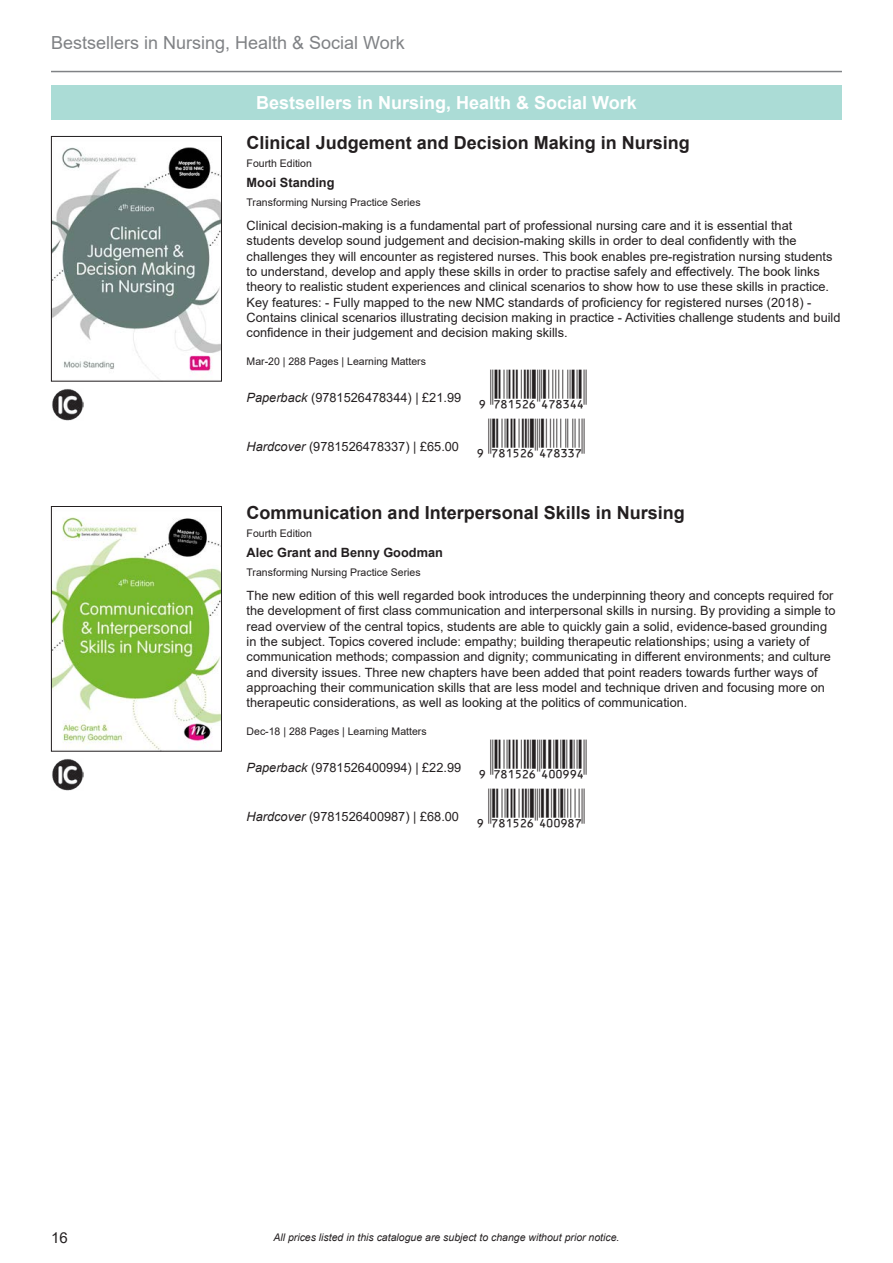
<style>
.page{position:relative;width:893px;height:1263px;background:#fff}
.page>*{position:absolute;margin:0;border:0;box-sizing:border-box;transform-origin:0 0}
.t1{font:39px "Ean Bwr P36 Tt";color:#231f20}
.t2{font:700 18px "Arial";color:#231f20}
.t3{font:18px "Arial";color:#808285}
.t4{font:700 18px "Arial";color:#fff}
.t5{font:15px "Arial";color:#231f20}
.t6{font:12.75px/15.3px "Arial";color:#231f20}
.t7{font:700 12.75px "Arial";color:#231f20}
.t8{font:10.5px "Arial";color:#231f20}
.t9{font:italic 10.5px "Arial";color:#231f20}
.s1{font-style:italic}
</style>
<div class="page">
<hr style="left:51px;top:71px;width:791px;height:1px;background:#808285">
<div style="left:51px;top:85px;width:791px;height:34px;background:#abdcd6"></div>
<img style="left:53px;top:147px;width:167px;height:232px">
<div style="left:51px;top:136px;width:171px;height:245px;border:1px solid #231f20"></div>
<img style="left:52px;top:389px;width:32px;height:32px">
<img style="left:53px;top:517px;width:167px;height:232px">
<div style="left:51px;top:506px;width:171px;height:245px;border:1px solid #231f20"></div>
<img style="left:52px;top:759px;width:32px;height:32px">
<h2 class="t3" style="left:51px;top:30px;width:355px">Bestsellers in Nursing, Health &amp; Social Work</h2>
<h2 class="t4" style="left:256px;top:90px;width:382px">Bestsellers in Nursing, Health &amp; Social Work</h2>
<h2 class="t2" style="left:247px;top:130px;width:445px">Clinical Judgement and Decision Making in Nursing</h2>
<p class="t8" style="left:247px;top:156px;width:67px">Fourth Edition</p>
<p class="t7" style="left:247px;top:173px;width:89px">Mooi Standing</p>
<p class="t8" style="left:247px;top:195px;width:176px">Transforming Nursing Practice Series</p>
<p class="t6" style="left:247px;top:218px;width:595px">Clinical decision-making is a fundamental part of professional nursing care and it is essential that students develop sound judgement and decision-making skills in order to deal confidently with the challenges they will encounter as registered nurses. This book enables pre-registration nursing students to understand, develop and apply these skills in order to practise safely and effectively. The book links theory to realistic student experiences and clinical scenarios to show how to use these skills in practice.<br>Key features: - Fully mapped to the new NMC standards of proficiency for registered nurses (2018) - Contains clinical scenarios illustrating decision making in practice - Activities challenge students and build confidence in their judgement and decision making skills.</p>
<p class="t8" style="left:247px;top:354px;width:181px">Mar-20 | 288 Pages | Learning Matters</p>
<p class="t6" style="left:247px;top:390px;width:216px"><span class="s1">Paperback</span> (9781526478344) | £21.99</p>
<h1 class="t1" style="left:468px;top:369px;width:120px">,!7IB5C6-EHIDEE!</h1>
<p class="t6" style="left:247px;top:439px;width:214px"><span class="s1">Hardcover</span> (9781526478337) | £65.00</p>
<h1 class="t1" style="left:466px;top:418px;width:120px">,!7IB5C6-EHIDDH!</h1>
<h2 class="t2" style="left:247px;top:500px;width:440px">Communication and Interpersonal Skills in Nursing</h2>
<p class="t8" style="left:247px;top:526px;width:67px">Fourth Edition</p>
<p class="t7" style="left:247px;top:543px;width:198px">Alec Grant and Benny Goodman</p>
<p class="t8" style="left:247px;top:565px;width:176px">Transforming Nursing Practice Series</p>
<p class="t6" style="left:247px;top:588px;width:590px">The new edition of this well regarded book introduces the underpinning theory and concepts required for the development of first class communication and interpersonal skills in nursing. By providing a simple to read overview of the central topics, students are able to quickly gain a solid, evidence-based grounding in the subject. Topics covered include: empathy; building therapeutic relationships; using a variety of communication methods; compassion and dignity; communicating in different environments; and culture and diversity issues. Three new chapters have been added that point readers towards further ways of approaching their communication skills that are less model and technique driven and focusing more on therapeutic considerations, as well as looking at the politics of communication.</p>
<p class="t8" style="left:247px;top:724px;width:181px">Dec-18 | 288 Pages | Learning Matters</p>
<p class="t6" style="left:247px;top:760px;width:216px"><span class="s1">Paperback</span> (9781526400994) | £22.99</p>
<h1 class="t1" style="left:468px;top:739px;width:120px">,!7IB5C6-EAAJJE!</h1>
<p class="t6" style="left:247px;top:809px;width:214px"><span class="s1">Hardcover</span> (9781526400987) | £68.00</p>
<h1 class="t1" style="left:466px;top:788px;width:120px">,!7IB5C6-EAAJIH!</h1>
<p class="t5" style="left:51px;top:1227px;width:18px">16</p>
<p class="t9" style="left:273px;top:1231px;width:348px">All prices listed in this catalogue are subject to change without prior notice.</p>
</div>
